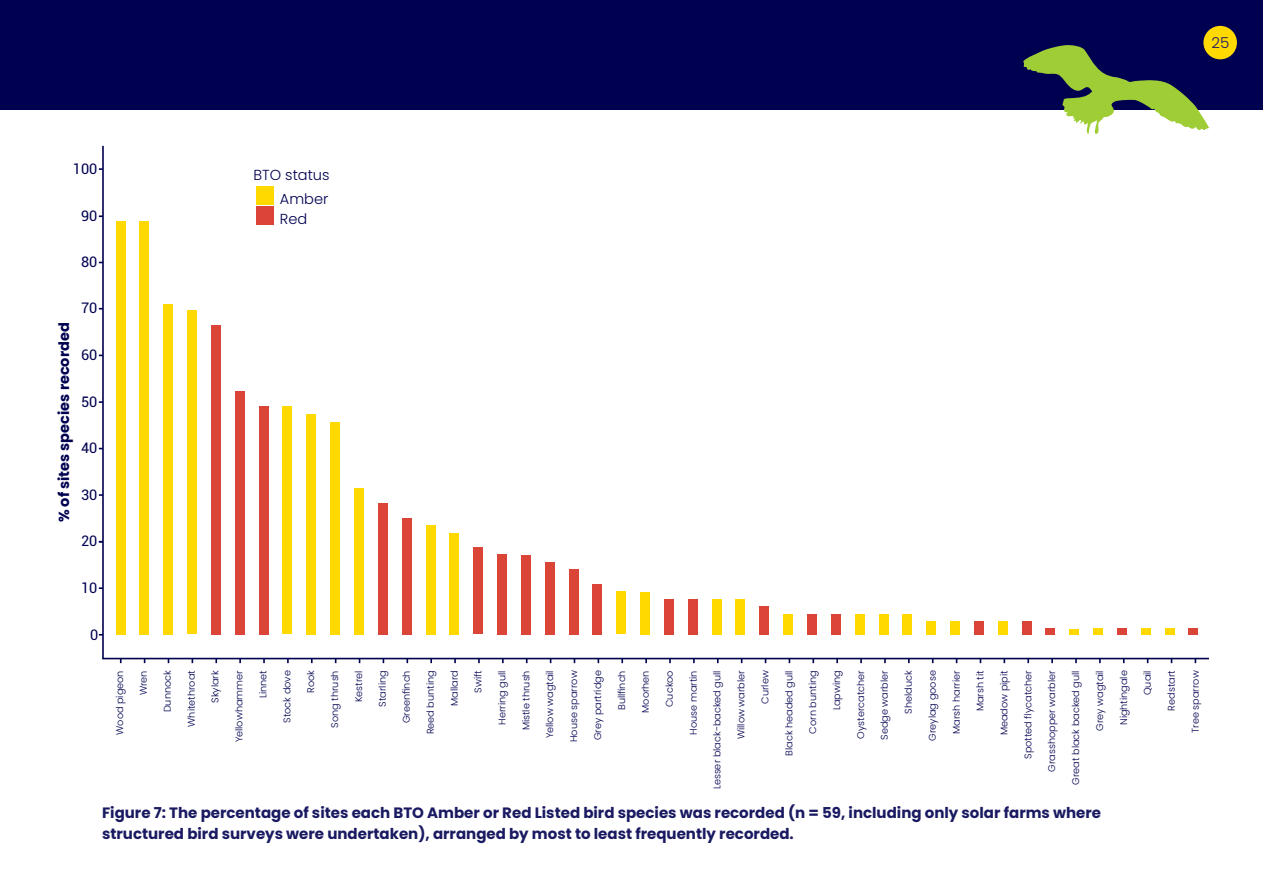
<style>
.page{position:relative;width:1263px;height:893px;background:#fff}
.page>*{position:absolute;margin:0;border:0;box-sizing:border-box;transform-origin:0 0}
.t1{font:700 15px/21px "Poppins";color:#1a1a62}
.t2{font:300 15px "Poppins";color:#1a1a62}
.t3{font:700 14.55px "Poppins";color:#000051}
.t4{font:14.55px "Roboto";color:#000051}
.t5{font:300 14.55px/24.3px "Poppins";color:#000051;text-align:right}
.t6{font:300 9.75px "Poppins";color:#000051}
</style>
<div class="page">
<div style="left:0;top:0;width:1263px;height:109px;background:#000051"></div>
<div style="left:1203px;top:26px;width:34px;height:33px;background:#ffd900;border-radius:50%"></div>
<svg style="left:1022px;top:45px;width:188px;height:89px"></svg>
<hr style="left:102px;top:146px;width:2px;height:513px;background:#000051">
<hr style="left:102px;top:658px;width:1107px;height:1px;background:#000051">
<div style="left:116px;top:221px;width:9px;height:413px;background:#ffd900"></div>
<div style="left:235px;top:391px;width:10px;height:243px;background:#db4538"></div>
<div style="left:259px;top:406px;width:9px;height:228px;background:#db4538"></div>
<div style="left:330px;top:422px;width:10px;height:212px;background:#ffd900"></div>
<div style="left:497px;top:554px;width:10px;height:80px;background:#db4538"></div>
<div style="left:545px;top:562px;width:10px;height:72px;background:#db4538"></div>
<div style="left:569px;top:569px;width:9px;height:65px;background:#db4538"></div>
<div style="left:592px;top:584px;width:10px;height:50px;background:#db4538"></div>
<div style="left:640px;top:592px;width:10px;height:42px;background:#ffd900"></div>
<div style="left:759px;top:606px;width:10px;height:28px;background:#db4538"></div>
<div style="left:1022px;top:621px;width:9px;height:13px;background:#db4538"></div>
<div style="left:1069px;top:629px;width:10px;height:5px;background:#ffd900"></div>
<div style="left:1117px;top:628px;width:10px;height:6px;background:#db4538"></div>
<div style="left:1141px;top:628px;width:10px;height:6px;background:#ffd900"></div>
<div style="left:1093px;top:628px;width:10px;height:6px;background:#ffd900"></div>
<div style="left:664px;top:599px;width:10px;height:35px;background:#db4538"></div>
<div style="left:783px;top:614px;width:10px;height:20px;background:#ffd900"></div>
<div style="left:831px;top:614px;width:10px;height:20px;background:#db4538"></div>
<div style="left:688px;top:599px;width:10px;height:35px;background:#db4538"></div>
<div style="left:736px;top:599px;width:9px;height:35px;background:#ffd900"></div>
<div style="left:855px;top:614px;width:9px;height:20px;background:#ffd900"></div>
<div style="left:926px;top:621px;width:10px;height:13px;background:#ffd900"></div>
<div style="left:354px;top:488px;width:10px;height:146px;background:#ffd900"></div>
<div style="left:140px;top:221px;width:9px;height:413px;background:#ffd900"></div>
<div style="left:211px;top:325px;width:10px;height:309px;background:#db4538"></div>
<div style="left:163px;top:304px;width:10px;height:330px;background:#ffd900"></div>
<div style="left:283px;top:406px;width:9px;height:228px;background:#ffd900"></div>
<div style="left:378px;top:503px;width:10px;height:131px;background:#db4538"></div>
<div style="left:449px;top:533px;width:10px;height:101px;background:#ffd900"></div>
<div style="left:426px;top:525px;width:9px;height:109px;background:#ffd900"></div>
<div style="left:306px;top:414px;width:10px;height:220px;background:#ffd900"></div>
<div style="left:473px;top:547px;width:10px;height:87px;background:#db4538"></div>
<div style="left:616px;top:591px;width:10px;height:43px;background:#ffd900"></div>
<div style="left:879px;top:614px;width:9px;height:20px;background:#ffd900"></div>
<div style="left:1045px;top:628px;width:10px;height:6px;background:#db4538"></div>
<div style="left:902px;top:614px;width:10px;height:20px;background:#ffd900"></div>
<div style="left:950px;top:621px;width:10px;height:13px;background:#ffd900"></div>
<div style="left:1165px;top:628px;width:9px;height:6px;background:#ffd900"></div>
<div style="left:1188px;top:628px;width:10px;height:6px;background:#db4538"></div>
<div style="left:807px;top:614px;width:10px;height:20px;background:#db4538"></div>
<div style="left:712px;top:599px;width:9px;height:35px;background:#ffd900"></div>
<div style="left:974px;top:621px;width:10px;height:13px;background:#db4538"></div>
<div style="left:998px;top:621px;width:9px;height:13px;background:#ffd900"></div>
<div style="left:402px;top:518px;width:9px;height:116px;background:#db4538"></div>
<div style="left:521px;top:555px;width:10px;height:79px;background:#db4538"></div>
<div style="left:187px;top:310px;width:10px;height:324px;background:#ffd900"></div>
<div style="left:256px;top:187px;width:18px;height:18px;background:#ffd900"></div>
<div style="left:256px;top:207px;width:18px;height:18px;background:#db4538"></div>
<h1 class="t2" style="left:1211px;top:34px;width:19px">25</h1>
<h2 class="t4" style="left:73px;top:158px;width:26px">100</h2>
<h2 class="t4" style="left:81px;top:205px;width:18px">90</h2>
<h2 class="t4" style="left:81px;top:252px;width:18px">80</h2>
<h2 class="t3" style="left:56px;top:522px;width:202px;rotate:-90deg">% of sites species recorded</h2>
<h2 class="t4" style="left:81px;top:298px;width:18px">70</h2>
<h2 class="t4" style="left:81px;top:345px;width:18px">60</h2>
<h2 class="t4" style="left:81px;top:391px;width:18px">50</h2>
<h2 class="t4" style="left:81px;top:438px;width:18px">40</h2>
<h2 class="t4" style="left:81px;top:484px;width:18px">30</h2>
<h2 class="t4" style="left:81px;top:531px;width:18px">20</h2>
<h2 class="t4" style="left:81px;top:577px;width:18px">10</h2>
<h2 class="t4" style="left:90px;top:624px;width:10px">0</h2>
<h2 class="t5" style="left:254px;top:163px;width:77px">BTO status<br>Amber</h2>
<h2 class="t5" style="left:280px;top:207px;width:29px">Red</h2>
<p class="t6" style="left:114px;top:735px;width:66px;rotate:-90deg">Wood pigeon</p>
<p class="t6" style="left:138px;top:695px;width:26px;rotate:-90deg">Wren</p>
<p class="t6" style="left:162px;top:712px;width:44px;rotate:-90deg">Dunnock</p>
<p class="t6" style="left:186px;top:727px;width:58px;rotate:-90deg">Whitethroat</p>
<p class="t6" style="left:210px;top:703px;width:34px;rotate:-90deg">Skylark</p>
<p class="t6" style="left:233px;top:742px;width:74px;rotate:-90deg">Yellowhammer</p>
<p class="t6" style="left:257px;top:698px;width:30px;rotate:-90deg">Linnet</p>
<p class="t6" style="left:281px;top:723px;width:54px;rotate:-90deg">Stock dove</p>
<p class="t6" style="left:305px;top:693px;width:24px;rotate:-90deg">Rook</p>
<p class="t6" style="left:329px;top:728px;width:59px;rotate:-90deg">Song thrush</p>
<p class="t6" style="left:353px;top:702px;width:33px;rotate:-90deg">Kestrel</p>
<p class="t6" style="left:377px;top:706px;width:38px;rotate:-90deg">Starling</p>
<p class="t6" style="left:401px;top:723px;width:54px;rotate:-90deg">Greenfinch</p>
<p class="t6" style="left:425px;top:734px;width:66px;rotate:-90deg">Reed bunting</p>
<p class="t6" style="left:449px;top:706px;width:37px;rotate:-90deg">Mallard</p>
<p class="t6" style="left:472px;top:693px;width:24px;rotate:-90deg">Swift</p>
<p class="t6" style="left:496px;top:725px;width:56px;rotate:-90deg">Herring gull</p>
<p class="t6" style="left:520px;top:730px;width:61px;rotate:-90deg">Mistle thrush</p>
<p class="t6" style="left:544px;top:738px;width:70px;rotate:-90deg">Yellow wagtail</p>
<p class="t6" style="left:568px;top:742px;width:73px;rotate:-90deg">House sparrow</p>
<p class="t6" style="left:592px;top:740px;width:71px;rotate:-90deg">Grey partridge</p>
<p class="t6" style="left:616px;top:710px;width:41px;rotate:-90deg">Bullfinch</p>
<p class="t6" style="left:640px;top:713px;width:44px;rotate:-90deg">Moorhen</p>
<p class="t6" style="left:664px;top:707px;width:38px;rotate:-90deg">Cuckoo</p>
<p class="t6" style="left:688px;top:735px;width:66px;rotate:-90deg">House martin</p>
<p class="t6" style="left:711px;top:789px;width:121px;rotate:-90deg">Lesser black-backed gull</p>
<p class="t6" style="left:735px;top:739px;width:70px;rotate:-90deg">Willow warbler</p>
<p class="t6" style="left:759px;top:704px;width:35px;rotate:-90deg">Curlew</p>
<p class="t6" style="left:783px;top:756px;width:87px;rotate:-90deg">Black headed gull</p>
<p class="t6" style="left:807px;top:733px;width:65px;rotate:-90deg">Corn bunting</p>
<p class="t6" style="left:831px;top:710px;width:41px;rotate:-90deg">Lapwing</p>
<p class="t6" style="left:855px;top:739px;width:70px;rotate:-90deg">Oystercatcher</p>
<p class="t6" style="left:879px;top:740px;width:71px;rotate:-90deg">Sedge warbler</p>
<p class="t6" style="left:903px;top:714px;width:45px;rotate:-90deg">Shelduck</p>
<p class="t6" style="left:927px;top:741px;width:72px;rotate:-90deg">Greylag goose</p>
<p class="t6" style="left:950px;top:734px;width:65px;rotate:-90deg">Marsh harrier</p>
<p class="t6" style="left:974px;top:711px;width:43px;rotate:-90deg">Marsh tit</p>
<p class="t6" style="left:998px;top:735px;width:67px;rotate:-90deg">Meadow pipit</p>
<p class="t6" style="left:1022px;top:759px;width:90px;rotate:-90deg">Spotted flycatcher</p>
<p class="t6" style="left:1046px;top:772px;width:103px;rotate:-90deg">Grasshopper warbler</p>
<p class="t6" style="left:1070px;top:785px;width:116px;rotate:-90deg">Great black backed gull</p>
<p class="t6" style="left:1094px;top:731px;width:62px;rotate:-90deg">Grey wagtail</p>
<p class="t6" style="left:1118px;top:725px;width:56px;rotate:-90deg">Nightingale</p>
<p class="t6" style="left:1142px;top:695px;width:26px;rotate:-90deg">Quail</p>
<p class="t6" style="left:1166px;top:710px;width:42px;rotate:-90deg">Redstart</p>
<p class="t6" style="left:1189px;top:733px;width:64px;rotate:-90deg">Tree sparrow</p>
<h1 class="t1" style="left:102px;top:802px;width:1001px">Figure 7: The percentage of sites each BTO Amber or Red Listed bird species was recorded (n = 59, including only solar farms where structured bird surveys were undertaken), arranged by most to least frequently recorded.</h1>
</div>
